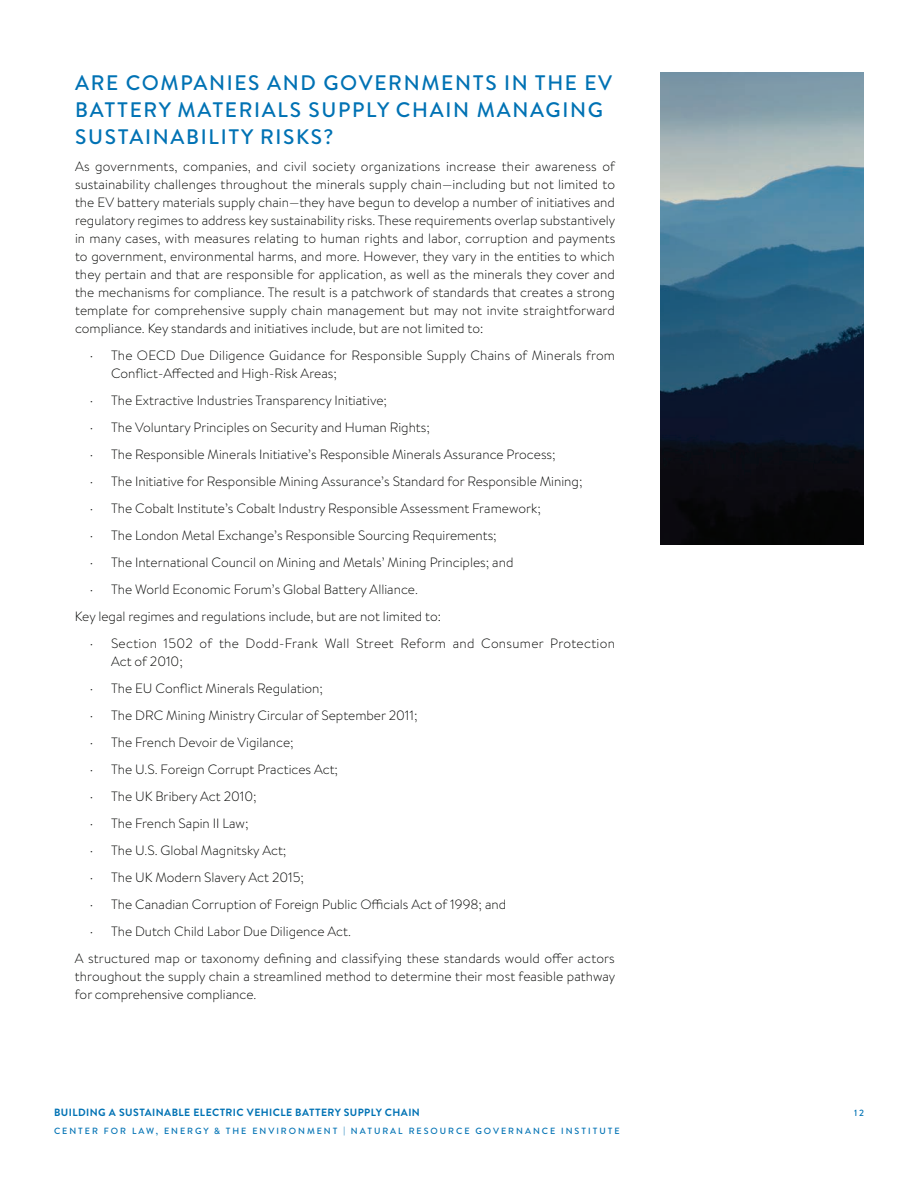
<style>
.page{position:relative;width:918px;height:1188px;background:#fff}
.page>*{position:absolute;margin:0;border:0;box-sizing:border-box;transform-origin:0 0}
.t1{font:500 21px/27px "Brandon Text";letter-spacing:.08em;color:#0072b4}
.t2{font:300 13.5px/18px "Brandon Text";color:#040503}
.t3{font:300 13.5px/18px "Brandon Text";letter-spacing:.025em;color:#040503}
.t4{font:700 10.5px "Brandon Text";letter-spacing:.04em;color:#0072b4}
.t5{font:500 9px "Brandon Text";letter-spacing:.22em;color:#0072b4}
.s1{font-size:9px}
</style>
<div class="page">
<img style="left:660px;top:72px;width:204px;height:472px">
<h1 class="t1" style="left:75px;top:69px;width:539px">ARE COMPANIES AND GOVERNMENTS IN THE EV<br>BATTERY MATERIALS SUPPLY CHAIN MANAGING<br>SUSTAINABILITY RISKS?</h1>
<p class="t2" style="left:75px;top:157px;width:542px;text-align:justify">As governments, companies, and civil society organizations increase their awareness of sustainability challenges throughout the minerals supply chain—including but not limited to the EV battery materials supply chain—they have begun to develop a number of initiatives and regulatory regimes to address key sustainability risks. These requirements overlap substantively in many cases, with measures relating to human rights and labor, corruption and payments to government, environmental harms, and more. However, they vary in the entities to which they pertain and that are responsible for application, as well as the minerals they cover and the mechanisms for compliance. The result is a patchwork of standards that creates a strong template for comprehensive supply chain management but may not invite straightforward compliance. Key standards and initiatives include, but are not limited to:</p>
<p class="t2" style="left:111px;top:346px;width:506px;text-indent:-21px"><span class="s1">•</span> The OECD Due Diligence Guidance for Responsible Supply Chains of Minerals from<br>Conflict-Affected and High-Risk Areas;</p>
<p class="t2" style="left:90px;top:391px;width:299px"><span class="s1">•</span> The Extractive Industries Transparency Initiative;</p>
<p class="t2" style="left:90px;top:418px;width:341px"><span class="s1">•</span> The Voluntary Principles on Security and Human Rights;</p>
<p class="t2" style="left:90px;top:445px;width:467px"><span class="s1">•</span> The Responsible Minerals Initiative’s Responsible Minerals Assurance Process;</p>
<p class="t2" style="left:90px;top:472px;width:494px"><span class="s1">•</span> The Initiative for Responsible Mining Assurance’s Standard for Responsible Mining;</p>
<p class="t2" style="left:90px;top:499px;width:452px"><span class="s1">•</span> The Cobalt Institute’s Cobalt Industry Responsible Assessment Framework;</p>
<p class="t2" style="left:90px;top:526px;width:408px"><span class="s1">•</span> The London Metal Exchange’s Responsible Sourcing Requirements;</p>
<p class="t2" style="left:90px;top:553px;width:425px"><span class="s1">•</span> The International Council on Mining and Metals’ Mining Principles; and</p>
<p class="t2" style="left:75px;top:575px;width:368px;line-height:27px;text-align:center"><span class="s1">•</span> The World Economic Forum’s Global Battery Alliance.<br>Key legal regimes and regulations include, but are not limited to:</p>
<p class="t3" style="left:111px;top:634px;width:506px;text-indent:-21px"><span class="s1">•</span> Section 1502 of the Dodd-Frank Wall Street Reform and Consumer Protection<br>Act of 2010;</p>
<p class="t2" style="left:90px;top:679px;width:235px"><span class="s1">•</span> The EU Conflict Minerals Regulation;</p>
<p class="t2" style="left:90px;top:706px;width:329px"><span class="s1">•</span> The DRC Mining Ministry Circular of September 2011;</p>
<p class="t2" style="left:90px;top:733px;width:205px"><span class="s1">•</span> The French Devoir de Vigilance;</p>
<p class="t2" style="left:90px;top:760px;width:250px"><span class="s1">•</span> The U.S. Foreign Corrupt Practices Act;</p>
<p class="t2" style="left:90px;top:787px;width:168px"><span class="s1">•</span> The UK Bribery Act 2010;</p>
<p class="t2" style="left:90px;top:814px;width:160px"><span class="s1">•</span> The French Sapin II Law;</p>
<p class="t2" style="left:90px;top:841px;width:198px"><span class="s1">•</span> The U.S. Global Magnitsky Act;</p>
<p class="t2" style="left:90px;top:868px;width:215px"><span class="s1">•</span> The UK Modern Slavery Act 2015;</p>
<p class="t2" style="left:90px;top:895px;width:418px"><span class="s1">•</span> The Canadian Corruption of Foreign Public Officials Act of 1998; and</p>
<p class="t2" style="left:75px;top:917px;width:541px;line-height:27px;text-indent:15px"><span class="s1">•</span> The Dutch Child Labor Due Diligence Act.<br>A structured map or taxonomy defining and classifying these standards would offer actors</p>
<p class="t2" style="left:75px;top:967px;width:542px">throughout the supply chain a streamlined method to determine their most feasible pathway for comprehensive compliance.</p>
<p class="t4" style="left:54px;top:1105px;width:367px">BUILDING A SUSTAINABLE ELECTRIC VEHICLE BATTERY SUPPLY CHAIN</p>
<p class="t5" style="left:854px;top:1107px;width:11px">12</p>
<p class="t5" style="left:54px;top:1125px;width:567px">CENTER FOR LAW, ENERGY &amp; THE ENVIRONMENT | NATURAL RESOURCE GOVERNANCE INSTITUTE</p>
</div>
